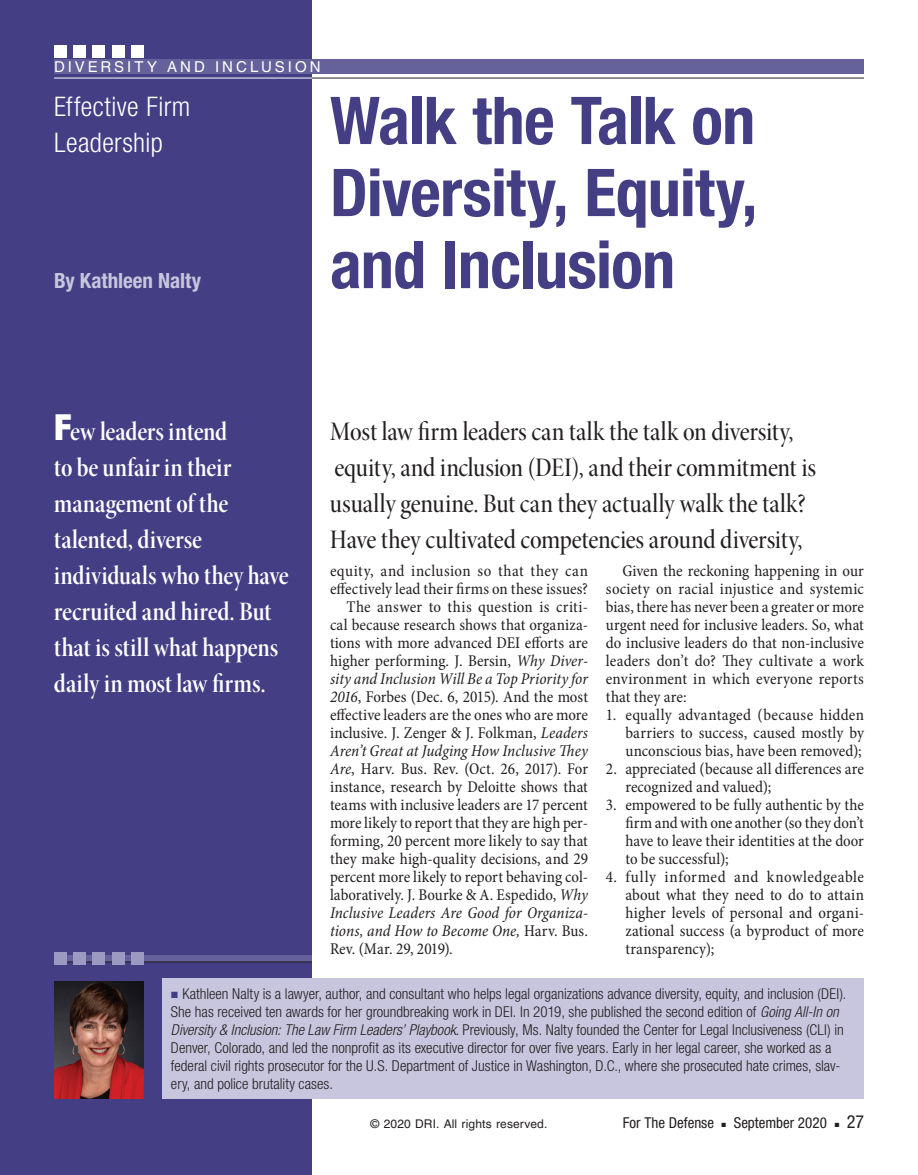
<style>
.page{position:relative;width:918px;height:1175px;background:#fff}
.page>*{position:absolute;margin:0;border:0;box-sizing:border-box;transform-origin:0 0}
.t1{font:700 condensed 66px/72px "Helvetica Neue LT Std";letter-spacing:-.01em;color:#443f84;text-align:justify}
.t2{font:27px/36px "Minion Pro Medium Cn Disp";letter-spacing:-.005em;color:#231f20}
.t3{font:27px/36px "Minion Pro Semibold Cn Disp";letter-spacing:-.005em;color:#fff}
.t4{font:300 condensed 27px/36px "Helvetica Neue LT Std";letter-spacing:.02em;color:#fff}
.t5{font:700 condensed 21px "Helvetica Neue LT Std";color:#c8c6de}
.t6{font:condensed 18px "Helvetica Neue LT Std";color:#231f20}
.t7{font:condensed 16.5px/18px "Minion Pro";color:#231f20;text-align:justify}
.t8{font:italic condensed 16.5px "Minion Pro";color:#231f20}
.t9{font:condensed 16.5px "Minion Pro";letter-spacing:.025em;color:#231f20}
.t10{font:condensed 16.5px "Minion Pro";letter-spacing:.02em;color:#231f20}
.t11{font:300 condensed 15px/18px "Helvetica Neue LT Std";color:#231f20}
.t12{font:condensed 15px "Helvetica Neue LT Std";color:#231f20}
.t13{font:15px "Helvetica LT Pro";letter-spacing:.2em;color:#fff}
.t14{font:12px "Helvetica LT Pro";letter-spacing:.01em;color:#231f20}
.s1{font-family:"Helvetica Neue LT Std";font-weight:900;font-stretch:condensed;font-size:36px}
.s2{font-style:italic}
.s3{font-style:normal}
.s4{color:#443f84}
.s5{font-family:"Minion Pro";font-weight:400;font-style:italic}
</style>
<div class="page">
<div style="left:0;top:0;width:312px;height:1174px;background:#443f84"></div>
<div style="left:54px;top:956px;width:258px;height:6px;background:#65619a"></div>
<hr style="left:54px;top:961px;width:258px;height:1px;background:#231f20">
<div style="left:54px;top:952px;width:12px;height:13px;background:#9d9ac2"></div>
<div style="left:73px;top:952px;width:13px;height:13px;background:#9d9ac2"></div>
<div style="left:93px;top:952px;width:12px;height:13px;background:#9d9ac2"></div>
<div style="left:112px;top:952px;width:13px;height:13px;background:#9d9ac2"></div>
<div style="left:132px;top:952px;width:12px;height:13px;background:#9d9ac2"></div>
<div style="left:54px;top:45px;width:12px;height:12px;background:#fff"></div>
<div style="left:73px;top:45px;width:13px;height:12px;background:#fff"></div>
<div style="left:93px;top:45px;width:12px;height:12px;background:#fff"></div>
<div style="left:112px;top:45px;width:13px;height:12px;background:#fff"></div>
<div style="left:132px;top:45px;width:12px;height:12px;background:#fff"></div>
<div style="left:54px;top:59px;width:810px;height:15px;background:#65619a"></div>
<hr style="left:312px;top:78px;width:552px;height:1px;background:#231f20">
<hr style="left:54px;top:78px;width:258px;height:1px;background:#fff">
<div style="left:162px;top:978px;width:702px;height:120px;background:#c8c6de"></div>
<img style="left:54px;top:981px;width:90px;height:117px">
<p class="t13" style="left:54px;top:58px;width:268px">DIVERSITY AND INCLUSION</p>
<h2 class="t4" style="left:54px;top:88px;width:138px">Effective Firm<br>Leadership</h2>
<h1 class="t1" style="left:330px;top:84px;width:429px">Walk the Talk on Diversity, Equity, and Inclusion</h1>
<p class="t5" style="left:54px;top:268px;width:149px">By Kathleen Nalty</p>
<h2 class="t3" style="left:54px;top:413px;width:236px"><span class="s1">F</span>ew leaders intend<br>to be unfair in their management of the talented, diverse individuals who they have recruited and hired. But that is still what happens daily in most law firms.</h2>
<h2 class="t2" style="left:330px;top:413px;width:488px">Most law firm leaders can talk the talk on diversity, equity, and inclusion (DEI), and their commitment is usually genuine. But can they actually walk the talk?<br>Have they cultivated competencies around diversity,</h2>
<p class="t9" style="left:330px;top:560px;width:260px">equity, and inclusion so that they can</p>
<p class="t7" style="left:330px;top:580px;width:260px">effectively lead their firms on these issues?</p>
<p class="t10" style="left:346px;top:596px;width:243px">The answer to this question is criti-</p>
<p class="t7" style="left:330px;top:616px;width:259px">cal because research shows that organiza-</p>
<p class="t7" style="left:330px;top:634px;width:259px">tions with more advanced DEI efforts are</p>
<p class="t7" style="left:330px;top:652px;width:259px">higher performing. J. Bersin, <span class="s2">Why Diver-</span></p>
<p class="t8" style="left:330px;top:668px;width:259px">sity and Inclusion Will Be a Top Priority for</p>
<p class="t7" style="left:330px;top:688px;width:260px"><span class="s2">2016</span>, Forbes (Dec. 6, 2015). And the most</p>
<p class="t7" style="left:330px;top:706px;width:259px">effective leaders are the ones who are more</p>
<p class="t7" style="left:330px;top:724px;width:259px">inclusive. J. Zenger &amp; J. Folkman, <span class="s2">Leaders</span></p>
<p class="t8" style="left:330px;top:740px;width:259px">Aren’t Great at Judging How Inclusive They</p>
<p class="t7" style="left:330px;top:760px;width:260px"><span class="s2">Are</span>, Harv. Bus. Rev. (Oct. 26, 2017). For</p>
<p class="t7" style="left:330px;top:778px;width:259px">instance, research by Deloitte shows that</p>
<p class="t7" style="left:330px;top:796px;width:259px">teams with inclusive leaders are 17 percent</p>
<p class="t7" style="left:330px;top:814px;width:259px">more likely to report that they are high per-</p>
<p class="t7" style="left:330px;top:832px;width:260px">forming, 20 percent more likely to say that</p>
<p class="t7" style="left:330px;top:850px;width:260px">they make high-quality decisions, and 29</p>
<p class="t7" style="left:330px;top:868px;width:259px">percent more likely to report behaving col-</p>
<p class="t7" style="left:330px;top:886px;width:259px">laboratively. J. Bourke &amp; A. Espedido, <span class="s2">Why</span></p>
<p class="t8" style="left:330px;top:902px;width:259px">Inclusive Leaders Are Good for Organiza-</p>
<p class="t8" style="left:330px;top:920px;width:259px">tions, and How to Become One, <span class="s3">Harv. Bus.</span></p>
<p class="t7" style="left:330px;top:940px;width:124px">Rev. (Mar. 29, 2019).</p>
<p class="t7" style="left:606px;top:562px;width:260px;text-indent:16px">Given the reckoning happening in our society on racial injustice and systemic bias, there has never been a greater or more urgent need for inclusive leaders. So, what do inclusive leaders do that non-inclusive leaders don’t do? They cultivate a work environment in which everyone reports that they are:</p>
<p class="t7" style="left:625px;top:706px;width:240px;text-indent:-20px">1. equally advantaged (because hidden barriers to success, caused mostly by unconscious bias, have been removed);</p>
<p class="t7" style="left:625px;top:760px;width:240px;text-indent:-20px">2. appreciated (because all differences are recognized and valued);</p>
<p class="t7" style="left:625px;top:796px;width:240px;text-indent:-20px">3. empowered to be fully authentic by the firm and with one another (so they don’t have to leave their identities at the door to be successful);</p>
<p class="t7" style="left:625px;top:868px;width:240px;text-indent:-20px">4. fully informed and knowledgeable about what they need to do to attain higher levels of personal and organi&shy;zational success (a byproduct of more transparency);</p>
<p class="t11" style="left:171px;top:985px;width:677px"><span class="s4">■</span> Kathleen Nalty is a lawyer, author, and consultant who helps legal organizations advance diversity, equity, and inclusion (DEI).<br>She has received ten awards for her groundbreaking work in DEI. In 2019, she published the second edition of <span class="s2">Going All-In on Diversity &amp; Inclusion: The Law Firm Leaders’ Playbook</span><span class="s5">.</span> Previously, Ms. Nalty founded the Center for Legal Inclusiveness (CLI) in Denver, Colorado, and led the nonprofit as its executive director for over five years. Early in her legal career, she worked as a federal civil rights prosecutor for the U.S. Department of Justice in Washington, D.C., where she prosecuted hate crimes, slav&shy;ery, and police brutality cases.</p>
<p class="t14" style="left:371px;top:1117px;width:178px">© 2020 DRI. All rights reserved.</p>
<p class="t12" style="left:623px;top:1114px;width:93px">For The Defense</p>
<p class="t12" style="left:722px;top:1114px;width:107px">■ September 2020</p>
<p class="t6" style="left:835px;top:1111px;width:31px">■ 27</p>
</div>
